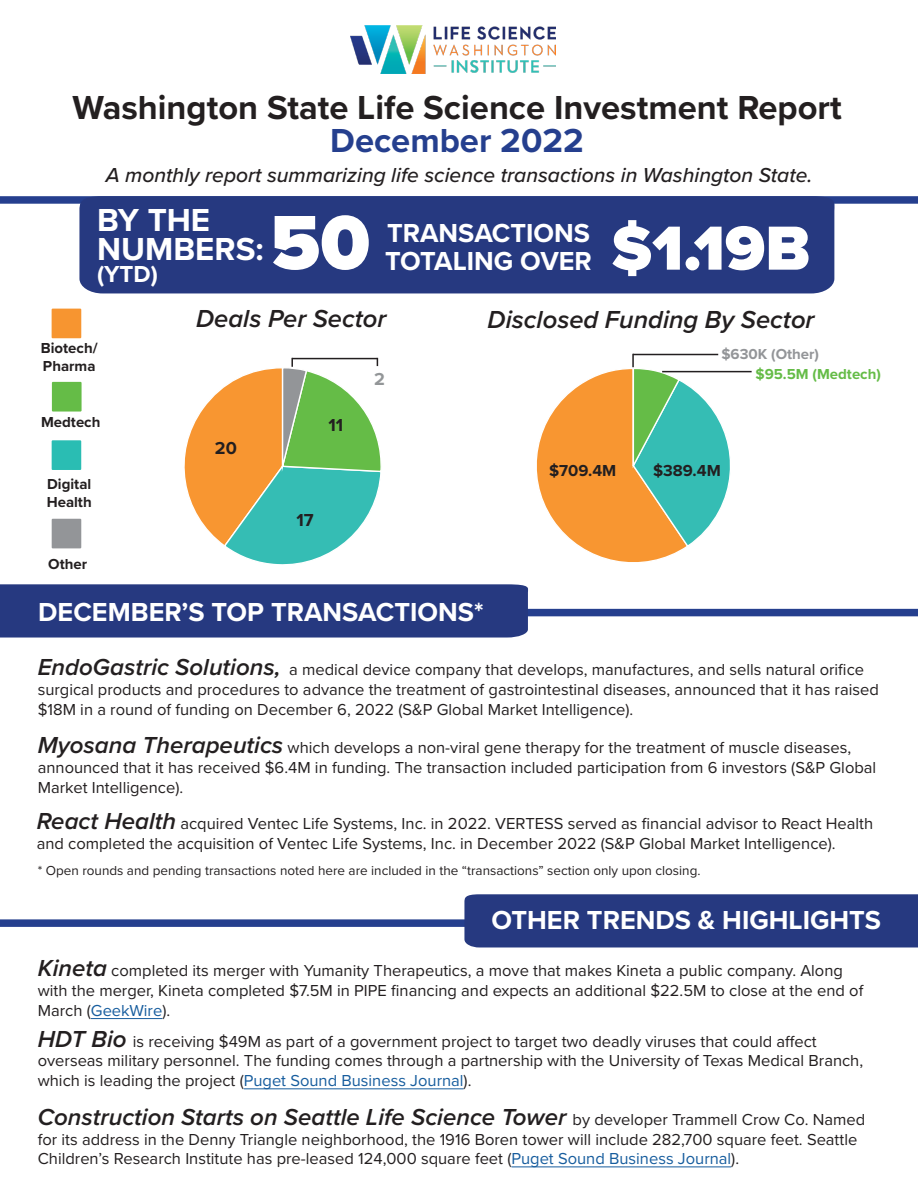
<style>
.page{position:relative;width:918px;height:1188px;background:#fff}
.page>*{position:absolute;margin:0;border:0;box-sizing:border-box;transform-origin:0 0}
.t1{font:900 79.5px "Proxima Nova";color:#fff}
.t2{font:900 64.5px "Proxima Nova";color:#fff}
.t3{font:700 34.5px "Proxima Nova";color:#231f20}
.t4{font:700 34.5px "Proxima Nova";color:#253f8e}
.t5{font:700 33px "Proxima Nova";color:#fff}
.t6{font:700 27px "Proxima Nova";color:#fff}
.t7{font:italic 600 25.5px "Proxima Nova";color:#231f20}
.t8{font:italic 600 24px "Proxima Nova";color:#231f20}
.t9{font:700 24px "Proxima Nova";color:#fff}
.t10{font:italic 500 21px "Proxima Nova";color:#231f20}
.t11{font:700 18px "Proxima Nova";color:#231f20}
.t12{font:700 18px "Proxima Nova";color:#939698}
.t13{font:16.5px/19.8px "Proxima Nova";color:#231f20}
.t14{font:700 16.5px "Proxima Nova";color:#231f20}
.t15{font:700 15px "Proxima Nova";color:#231f20}
.t16{font:700 15px "Proxima Nova";color:#65bc47}
.t17{font:700 15px "Proxima Nova";color:#939598}
.t18{font:13.5px "Proxima Nova";color:#231f20}
.s1{font-weight:600;font-style:italic;font-size:24px}
.s2{color:#175d9e}
.s3{font-weight:400;font-style:normal;font-size:16.5px}
</style>
<div class="page">
<div style="left:0;top:196px;width:918px;height:8px;background:#253f8e"></div>
<div style="left:79px;top:196px;width:759px;height:97px;background:#263980"></div>
<div style="left:4px;top:609px;width:914px;height:7px;background:#253f8e"></div>
<div style="left:0;top:584px;width:531px;height:54px;background:#263980"></div>
<hr style="left:91px;top:1018px;width:71px;height:1px;background:#175d9e">
<div style="left:52px;top:309px;width:29px;height:29px;background:#f79530"></div>
<div style="left:52px;top:440px;width:29px;height:30px;background:#2abdb3"></div>
<div style="left:52px;top:382px;width:30px;height:30px;background:#65bc47"></div>
<div style="left:0;top:919px;width:912px;height:8px;background:#253f8e"></div>
<div style="left:464px;top:894px;width:454px;height:53px;background:#263980"></div>
<hr style="left:244px;top:1088px;width:220px;height:1px;background:#175d9e">
<hr style="left:511px;top:1166px;width:220px;height:1px;background:#175d9e">
<div style="left:52px;top:519px;width:29px;height:29px;background:#939598"></div>
<img style="left:350px;top:26px;width:206px;height:48px">
<svg style="left:536px;top:354px;width:196px;height:208px"></svg>
<hr style="left:633px;top:354px;width:85px;height:1px;background:#231f20">
<svg style="left:184px;top:358px;width:197px;height:207px"></svg>
<hr style="left:662px;top:371px;width:90px;height:1px;background:#231f20">
<p class="t3" style="left:72px;top:82px;width:771px">Washington State Life Science Investment Report</p>
<p class="t4" style="left:330px;top:115px;width:255px">December 2022</p>
<p class="t10" style="left:106px;top:159px;width:708px">A monthly report summarizing life science transactions in Washington State.</p>
<p class="t5" style="left:97px;top:196px;width:115px">BY THE</p>
<p class="t5" style="left:97px;top:224px;width:168px">NUMBERS:</p>
<p class="t9" style="left:97px;top:256px;width:62px">(YTD)</p>
<p class="t1" style="left:270px;top:183px;width:101px">50</p>
<p class="t2" style="left:611px;top:200px;width:201px">$1.19B</p>
<p class="t6" style="left:387px;top:213px;width:204px">TRANSACTIONS</p>
<p class="t6" style="left:385px;top:241px;width:208px">TOTALING OVER</p>
<p class="t7" style="left:196px;top:299px;width:192px">Deals Per Sector</p>
<p class="t7" style="left:488px;top:300px;width:328px">Disclosed Funding By Sector</p>
<p class="t15" style="left:41px;top:336px;width:58px">Biotech/</p>
<p class="t15" style="left:43px;top:354px;width:54px">Pharma</p>
<p class="t15" style="left:41px;top:411px;width:61px">Medtech</p>
<p class="t15" style="left:47px;top:473px;width:46px">Digital</p>
<p class="t15" style="left:47px;top:491px;width:46px">Health</p>
<p class="t15" style="left:48px;top:553px;width:40px">Other</p>
<p class="t11" style="left:215px;top:434px;width:23px">20</p>
<p class="t11" style="left:329px;top:412px;width:16px">11</p>
<p class="t12" style="left:374px;top:365px;width:12px">2</p>
<p class="t11" style="left:296px;top:506px;width:19px">17</p>
<p class="t6" style="left:38px;top:592px;width:447px">DECEMBER’S TOP TRANSACTIONS*</p>
<p class="t14" style="left:549px;top:458px;width:69px">$709.4M</p>
<p class="t17" style="left:721px;top:342px;width:99px">$630K (Other)</p>
<p class="t14" style="left:653px;top:458px;width:69px">$389.4M</p>
<p class="t16" style="left:756px;top:363px;width:127px">$95.5M (Medtech)</p>
<p class="t13" style="left:38px;top:659px;width:843px"><span class="s1">EndoGastric Solutions,</span> a medical device company that develops, manufactures, and sells natural orifice surgical products and procedures to advance the treatment of gastrointestinal diseases, announced that it has raised $18M in a round of funding on December 6, 2022 (S&amp;P Global Market Intelligence).</p>
<p class="t13" style="left:38px;top:737px;width:840px"><span class="s1">Myosana Therapeutics</span> which develops a non-viral gene therapy for the treatment of muscle diseases, announced that it has received $6.4M in funding. The transaction included participation from 6 investors (S&amp;P Global<br>Market Intelligence).</p>
<p class="t13" style="left:37px;top:813px;width:838px"><span class="s1">React Health</span> acquired Ventec Life Systems, Inc. in 2022. VERTESS served as financial advisor to React Health and completed the acquisition of Ventec Life Systems, Inc. in December 2022 (S&amp;P Global Market Intelligence).</p>
<p class="t18" style="left:38px;top:861px;width:664px">* Open rounds and pending transactions noted here are included in the “transactions” section only upon closing.</p>
<p class="t6" style="left:491px;top:900px;width:391px">OTHER TRENDS &amp; HIGHLIGHTS</p>
<p class="t13" style="left:38px;top:960px;width:827px"><span class="s1">Kineta</span> completed its merger with Yumanity Therapeutics, a move that makes Kineta a public company. Along with the merger, Kineta completed $7.5M in PIPE financing and expects an additional $22.5M to close at the end of<br>March (<span class="s2">GeekWire</span>).</p>
<p class="t13" style="left:38px;top:1031px;width:827px"><span class="s1">HDT Bio</span> is receiving $49M as part of a government project to target two deadly viruses that could affect overseas military personnel. The funding comes through a partnership with the University of Texas Medical Branch, which is leading the project (<span class="s2">Puget Sound Business Journal</span>).</p>
<p class="t8" style="left:38px;top:1099px;width:829px">Construction Starts on Seattle Life Science Tower <span class="s3">by developer Trammell Crow Co. Named</span></p>
<p class="t13" style="left:38px;top:1128px;width:821px">for its address in the Denny Triangle neighborhood, the 1916 Boren tower will include 282,700 square feet. Seattle<br>Children’s Research Institute has pre-leased 124,000 square feet (<span class="s2">Puget Sound Business Journal</span>).</p>
</div>
